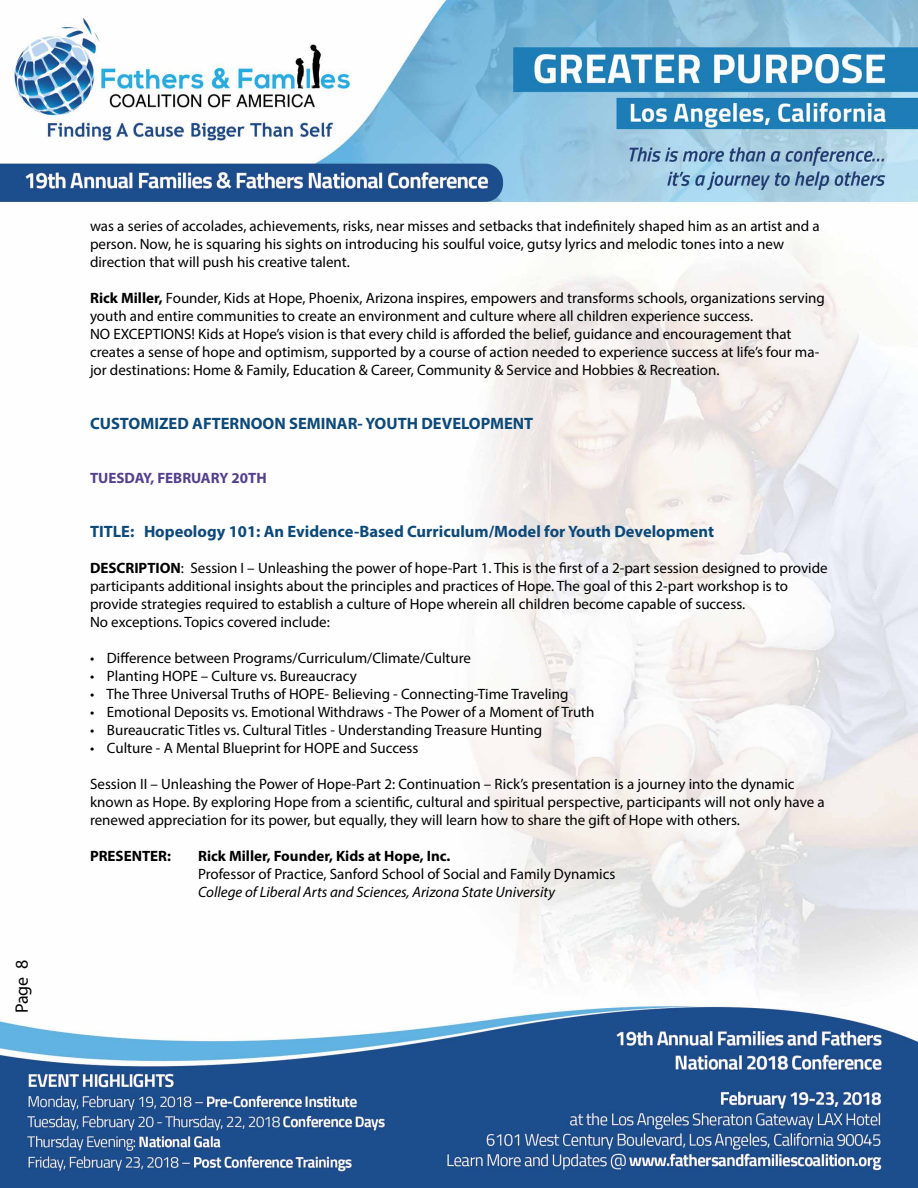
<style>
.page{position:relative;width:918px;height:1188px;background:#fff}
.page>*{position:absolute;margin:0;border:0;box-sizing:border-box;transform-origin:0 0}
.t1{font:18px "Myriad Pro";color:#000}
.t2{font:700 16.5px "Myriad Pro";color:#0d4979}
.t3{font:15px/18px "Myriad Pro";color:#000}
.t4{font:italic 15px "Myriad Pro";color:#000}
.t5{font:700 15px "Myriad Pro";color:#000}
.t6{font:700 15px "Myriad Pro";color:#53408e}
.s1{font-weight:700}
</style>
<div class="page">
<img style="left:0;top:1px;width:917px;height:1187px">
<p class="t1" style="left:11px;top:1013px;width:55px;rotate:-90deg">Page 8</p>
<p class="t3" style="left:90px;top:217px;width:731px">was a series of accolades, achievements, risks, near misses and setbacks that indefinitely shaped him as an artist and a person. Now, he is squaring his sights on introducing his soulful voice, gutsy lyrics and melodic tones into a new direction that will push his creative talent.</p>
<p class="t3" style="left:90px;top:289px;width:736px"><span class="s1">Rick Miller,</span> Founder, Kids at Hope, Phoenix, Arizona inspires, empowers and transforms schools, organizations serving youth and entire communities to create an environment and culture where all children experience success.<br>NO EXCEPTIONS! Kids at Hope’s vision is that every child is afforded the belief, guidance and encouragement that creates a sense of hope and optimism, supported by a course of action needed to experience success at life’s four ma&shy;jor destinations: Home &amp; Family, Education &amp; Career, Community &amp; Service and Hobbies &amp; Recreation.</p>
<p class="t2" style="left:90px;top:413px;width:445px">CUSTOMIZED AFTERNOON SEMINAR- YOUTH DEVELOPMENT</p>
<p class="t6" style="left:90px;top:468px;width:178px">TUESDAY, FEBRUARY 20TH</p>
<p class="t2" style="left:90px;top:521px;width:626px">TITLE: Hopeology 101: An Evidence-Based Curriculum/Model for Youth Development</p>
<p class="t3" style="left:90px;top:559px;width:739px"><span class="s1">DESCRIPTION</span>: Session I – Unleashing the power of hope-Part 1. This is the first of a 2-part session designed to provide participants additional insights about the principles and practices of Hope. The goal of this 2-part workshop is to provide strategies required to establish a culture of Hope wherein all children become capable of success.<br>No exceptions. Topics covered include:</p>
<p class="t3" style="left:90px;top:649px;width:383px">• Difference between Programs/Curriculum/Climate/Culture</p>
<p class="t3" style="left:90px;top:667px;width:268px">• Planting HOPE – Culture vs. Bureaucracy</p>
<p class="t3" style="left:90px;top:685px;width:480px">• The Three Universal Truths of HOPE- Believing - Connecting-Time Traveling</p>
<p class="t3" style="left:90px;top:703px;width:506px">• Emotional Deposits vs. Emotional Withdraws - The Power of a Moment of Truth</p>
<p class="t3" style="left:90px;top:721px;width:454px">• Bureaucratic Titles vs. Cultural Titles - Understanding Treasure Hunting</p>
<p class="t3" style="left:90px;top:739px;width:330px">• Culture - A Mental Blueprint for HOPE and Success</p>
<p class="t3" style="left:90px;top:775px;width:736px">Session II – Unleashing the Power of Hope-Part 2: Continuation – Rick’s presentation is a journey into the dynamic known as Hope. By exploring Hope from a scientific, cultural and spiritual perspective, participants will not only have a renewed appreciation for its power, but equally, they will learn how to share the gift of Hope with others.</p>
<p class="t5" style="left:90px;top:846px;width:83px">PRESENTER:</p>
<p class="t5" style="left:198px;top:846px;width:254px">Rick Miller, Founder, Kids at Hope, Inc.</p>
<p class="t3" style="left:198px;top:865px;width:419px">Professor of Practice, Sanford School of Social and Family Dynamics</p>
<p class="t4" style="left:198px;top:883px;width:359px">College of Liberal Arts and Sciences, Arizona State University</p>
</div>
